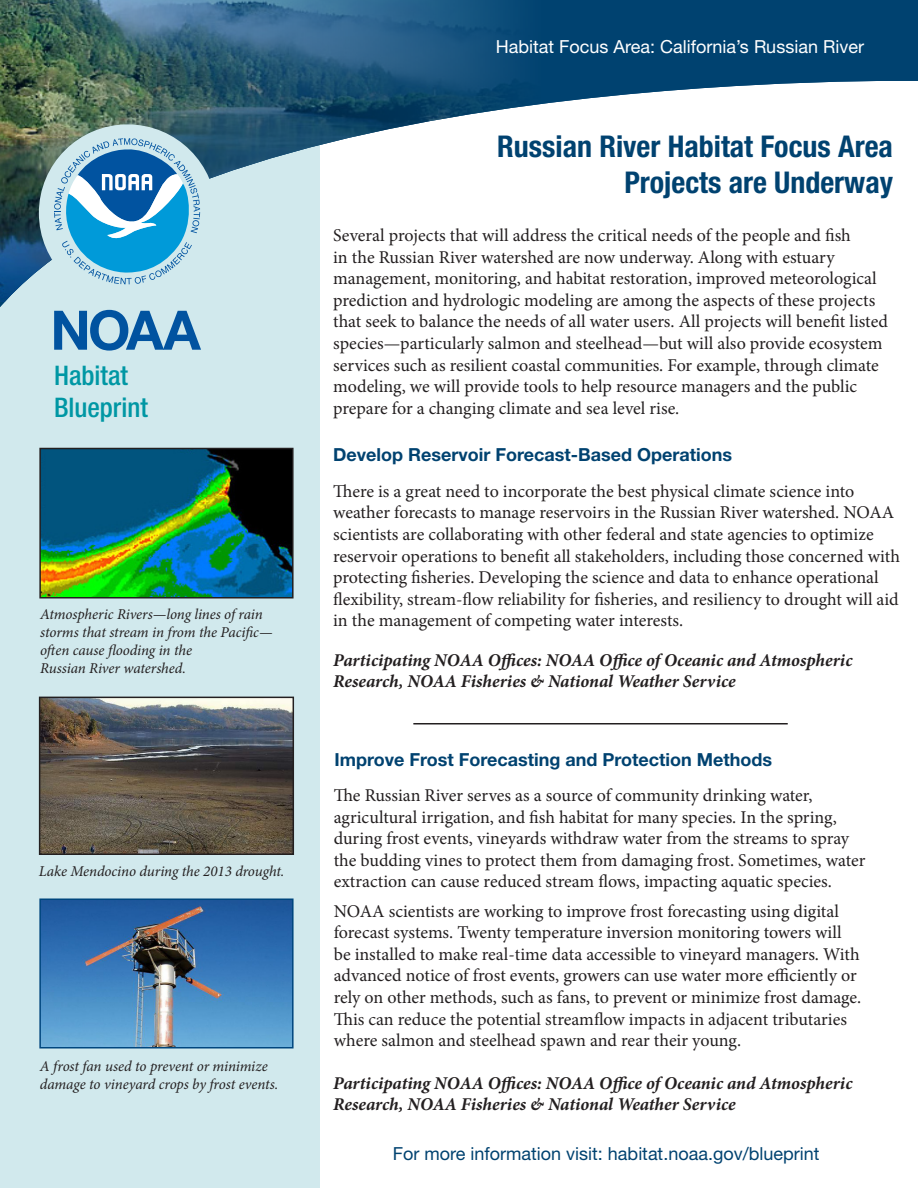
<style>
.page{position:relative;width:918px;height:1188px;background:#fff}
.page>*{position:absolute;margin:0;border:0;box-sizing:border-box;transform-origin:0 0}
.t1{font:700 condensed 30px/36px "Helvetica Neue LT Std";color:#004270;text-align:right}
.t2{font:500 condensed 27px/32.4px "Helvetica Neue LT Std";color:#0097a4}
.t3{font:18px/21.6px "Minion Pro";color:#231f20}
.t4{font:italic 700 18px/21.6px "Minion Pro";color:#231f20}
.t5{font:700 18px "Helvetica Neue LT Std";color:#004270}
.t6{font:18px "Helvetica Neue LT Std";color:#004270}
.t7{font:18px "Helvetica Neue LT Std";color:#fff}
.t8{font:italic 15px/18px "Minion Pro";letter-spacing:-.01em;color:#231f20}
</style>
<div class="page">
<div style="left:0;top:0;width:320px;height:1188px;background:#d1e9ed"></div>
<hr style="left:413px;top:723px;width:375px;height:1px;background:#231f20">
<img style="left:39px;top:898px;width:255px;height:151px">
<img style="left:42px;top:451px;width:249px;height:144px">
<div style="left:39px;top:448px;width:255px;height:150px;border:2px solid #231f20"></div>
<svg style="left:0;top:0;width:918px;height:310px"></svg>
<img style="left:0;top:0;width:540px;height:302px">
<div style="left:39px;top:124px;width:177px;height:178px;background:#d1e9ed;border-radius:50%"></div>
<svg style="left:54px;top:138px;width:146px;height:146px"></svg>
<svg style="left:54px;top:310px;width:147px;height:41px"></svg>
<img style="left:42px;top:700px;width:249px;height:152px">
<div style="left:39px;top:697px;width:255px;height:158px;border:2px solid #231f20"></div>
<h2 class="t2" style="left:54px;top:359px;width:95px">Habitat<br>Blueprint</h2>
<p class="t8" style="left:40px;top:605px;width:234px">Atmospheric Rivers—long lines of rain storms that stream in from the Pacific— often cause flooding in the<br>Russian River watershed.</p>
<p class="t8" style="left:39px;top:863px;width:247px">Lake Mendocino during the 2013 drought.</p>
<p class="t8" style="left:40px;top:1058px;width:240px">A frost fan used to prevent or minimize damage to vineyard crops by frost events.</p>
<p class="t7" style="left:496px;top:36px;width:370px">Habitat Focus Area: California’s Russian River</p>
<p class="t1" style="left:497px;top:128px;width:397px">Russian River Habitat Focus Area<br>Projects are Underway</p>
<p class="t3" style="left:333px;top:225px;width:556px">Several projects that will address the critical needs of the people and fish<br>in the Russian River watershed are now underway. Along with estuary management, monitoring, and habitat restoration, improved meteorological prediction and hydrologic modeling are among the aspects of these projects that seek to balance the needs of all water users. All projects will benefit listed species—particularly salmon and steelhead—but will also provide ecosystem services such as resilient coastal communities. For example, through climate modeling, we will provide tools to help resource managers and the public prepare for a changing climate and sea level rise.</p>
<p class="t5" style="left:333px;top:443px;width:401px">Develop Reservoir Forecast-Based Operations</p>
<p class="t3" style="left:333px;top:480px;width:568px">There is a great need to incorporate the best physical climate science into weather forecasts to manage reservoirs in the Russian River watershed. NOAA scientists are collaborating with other federal and state agencies to optimize reservoir operations to benefit all stakeholders, including those concerned with protecting fisheries. Developing the science and data to enhance operational flexibility, stream-flow reliability for fisheries, and resiliency to drought will aid in the management of competing water interests.</p>
<p class="t4" style="left:333px;top:649px;width:521px">Participating NOAA Offices: NOAA Office of Oceanic and Atmospheric<br>Research, NOAA Fisheries &amp; National Weather Service</p>
<p class="t5" style="left:334px;top:748px;width:439px">Improve Frost Forecasting and Protection Methods</p>
<p class="t3" style="left:334px;top:785px;width:533px">The Russian River serves as a source of community drinking water, agricultural irrigation, and fish habitat for many species. In the spring, during frost events, vineyards withdraw water from the streams to spray the budding vines to protect them from damaging frost. Sometimes, water extraction can cause reduced stream flows, impacting aquatic species.</p>
<p class="t3" style="left:334px;top:900px;width:529px">NOAA scientists are working to improve frost forecasting using digital forecast systems. Twenty temperature inversion monitoring towers will be installed to make real-time data accessible to vineyard managers. With advanced notice of frost events, growers can use water more efficiently or rely on other methods, such as fans, to prevent or minimize frost damage.<br>This can reduce the potential streamflow impacts in adjacent tributaries where salmon and steelhead spawn and rear their young.</p>
<p class="t4" style="left:333px;top:1072px;width:521px">Participating NOAA Offices: NOAA Office of Oceanic and Atmospheric<br>Research, NOAA Fisheries &amp; National Weather Service</p>
<p class="t6" style="left:393px;top:1143px;width:428px">For more information visit: habitat.noaa.gov/blueprint</p>
</div>
